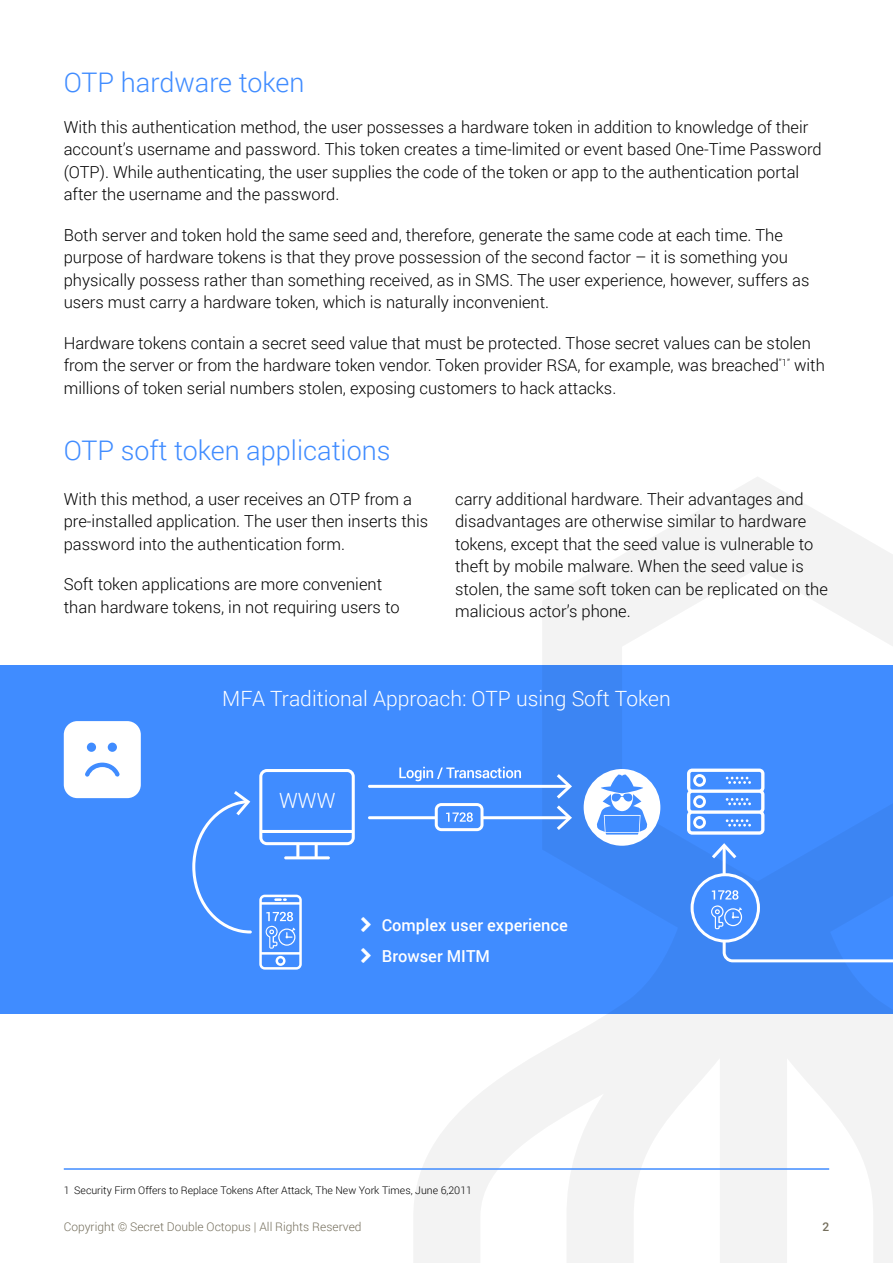
<style>
.page{position:relative;width:893px;height:1263px;background:#fff}
.page>*{position:absolute;margin:0;border:0;box-sizing:border-box;transform-origin:0 0}
.t1{font:300 27px "Roboto";color:#408cff}
.t2{font:300 21px "Roboto";color:#fff}
.t3{font:300 16.5px/22.5px "Roboto";color:#000}
.t4{font:500 16.5px/31px "Roboto";color:#fff}
.t5{font:300 12px "Roboto";color:#756f5d}
.t6{font:500 12px "Roboto";color:#756f5d}
.t7{font:300 10.5px "Roboto";color:#000}
</style>
<div class="page">
<div style="left:0;top:665px;width:893px;height:349px;background:#408cff"></div>
<svg style="left:413px;top:477px;width:480px;height:786px"></svg>
<hr style="left:64px;top:1168px;width:765px;height:2px;background:#408cff">
<div style="left:584px;top:769px;width:76px;height:77px;background:#fff;border-radius:50%"></div>
<svg style="left:595px;top:774px;width:53px;height:60px"></svg>
<svg style="left:687px;top:768px;width:77px;height:67px"></svg>
<svg style="left:64px;top:721px;width:77px;height:77px"></svg>
<svg style="left:259px;top:769px;width:96px;height:90px"></svg>
<svg style="left:259px;top:895px;width:43px;height:74px"></svg>
<svg style="left:192px;top:791px;width:60px;height:142px"></svg>
<svg style="left:691px;top:843px;width:202px;height:119px"></svg>
<hr style="left:368px;top:785px;width:202px;height:3px;background:#fff;border-radius:2px">
<svg style="left:557px;top:774px;width:15px;height:25px"></svg>
<hr style="left:368px;top:816px;width:202px;height:3px;background:#fff;border-radius:2px">
<svg style="left:557px;top:805px;width:15px;height:25px"></svg>
<svg style="left:435px;top:803px;width:48px;height:28px"></svg>
<svg style="left:399px;top:767px;width:122px;height:14px"></svg>
<h1 class="t1" style="left:64px;top:64px;width:242px">OTP hardware token</h1>
<p class="t3" style="left:64px;top:115px;width:759px">With this authentication method, the user possesses a hardware token in addition to knowledge of their account’s username and password. This token creates a time-limited or event based One-Time Password (OTP). While authenticating, the user supplies the code of the token or app to the authentication portal after the username and the password.</p>
<p class="t3" style="left:64px;top:223px;width:747px">Both server and token hold the same seed and, therefore, generate the same code at each time. The purpose of hardware tokens is that they prove possession of the second factor – it is something you physically possess rather than something received, as in SMS. The user experience, however, suffers as users must carry a hardware token, which is naturally inconvenient.</p>
<p class="t3" style="left:64px;top:331px;width:763px">Hardware tokens contain a secret seed value that must be protected. Those secret values can be stolen from the server or from the hardware token vendor. Token provider RSA, for example, was breached<sup>”1”</sup> with millions of token serial numbers stolen, exposing customers to hack attacks.</p>
<h1 class="t1" style="left:64px;top:431px;width:328px">OTP soft token applications</h1>
<p class="t3" style="left:64px;top:487px;width:366px">With this method, a user receives an OTP from a pre-installed application. The user then inserts this password into the authentication form.</p>
<p class="t3" style="left:64px;top:572px;width:337px">Soft token applications are more convenient than hardware tokens, in not requiring users to</p>
<p class="t3" style="left:455px;top:487px;width:374px">carry additional hardware. Their advantages and disadvantages are otherwise similar to hardware tokens, except that the seed value is vulnerable to theft by mobile malware. When the seed value is stolen, the same soft token can be replicated on the malicious actor’s phone.</p>
<p class="t2" style="left:222px;top:684px;width:450px">MFA Traditional Approach: OTP using Soft Token</p>
<p class="t2" style="left:279px;top:786px;width:58px">WWW</p>
<p class="t4" style="left:382px;top:909px;width:188px">Complex user experience<br>Browser MITM</p>
<p class="t7" style="left:64px;top:1183px;width:410px">1 Security Firm Offers to Replace Tokens After Attack, The New York Times, June 6,2011</p>
<p class="t5" style="left:64px;top:1218px;width:299px">Copyright © Secret Double Octopus | All Rights Reserved</p>
<p class="t6" style="left:823px;top:1218px;width:8px">2</p>
</div>
